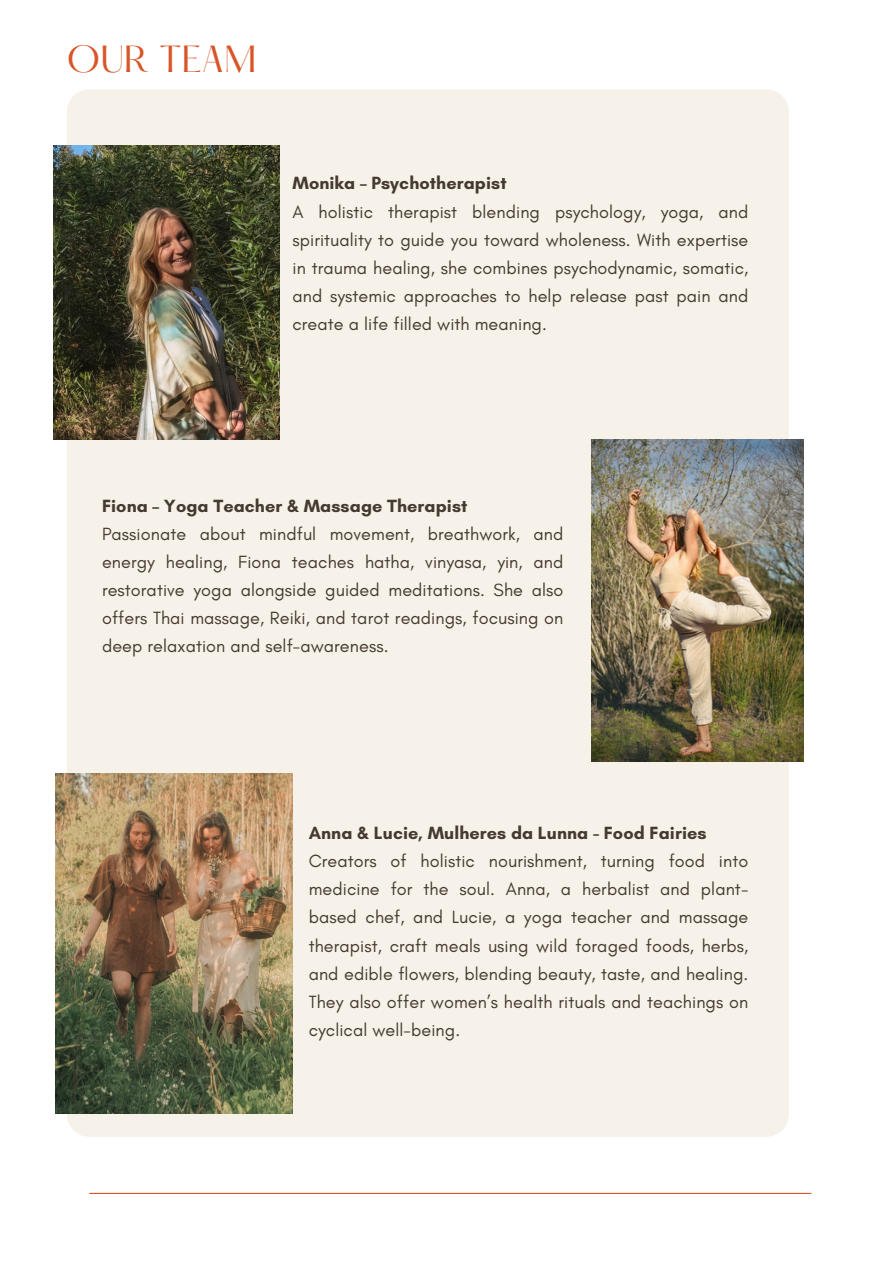
<style>
.page{position:relative;width:894px;height:1264px;background:#fff}
.page>*{position:absolute;margin:0;border:0;box-sizing:border-box;transform-origin:0 0}
.t1{font:33px "Hatton";letter-spacing:.01em;color:#d85528}
.t2{font:18px/28.2px "Glacial Indifference";letter-spacing:.005em;color:#443a31;text-align:justify}
.t3{font:700 18px "Glacial Indifference";letter-spacing:.005em;color:#443a31}
</style>
<div class="page">
<div style="left:67px;top:89px;width:721px;height:1047px;background:#f6f2ea;border-radius:22px"></div>
<hr style="left:89px;top:1192px;width:722px;height:1px;background:#d85528">
<img style="left:55px;top:773px;width:237px;height:340px">
<img style="left:591px;top:439px;width:212px;height:322px">
<img style="left:53px;top:145px;width:226px;height:294px">
<h1 class="t1" style="left:67px;top:44px;width:191px">OUR TEAM</h1>
<p class="t3" style="left:292px;top:172px;width:215px">Monika – Psychotherapist</p>
<p class="t2" style="left:292px;top:197px;width:457px">A holistic therapist blending psychology, yoga, and spirituality to guide you toward wholeness. With expertise in trauma healing, she combines psychodynamic, somatic, and systemic approaches to help release past pain and create a life filled with meaning.</p>
<p class="t3" style="left:102px;top:494px;width:367px">Fiona – Yoga Teacher &amp; Massage Therapist</p>
<p class="t2" style="left:102px;top:519px;width:463px">Passionate about mindful movement, breathwork, and energy healing, Fiona teaches hatha, vinyasa, yin, and restorative yoga alongside guided meditations. She also offers Thai massage, Reiki, and tarot readings, focusing on deep relaxation and self-awareness.</p>
<p class="t3" style="left:308px;top:822px;width:399px">Anna &amp; Lucie, Mulheres da Lunna - Food Fairies</p>
<p class="t2" style="left:308px;top:846px;width:441px">Creators of holistic nourishment, turning food into medicine for the soul. Anna, a herbalist and plant&shy;based chef, and Lucie, a yoga teacher and massage therapist, craft meals using wild foraged foods, herbs, and edible flowers, blending beauty, taste, and healing.<br>They also offer women’s health rituals and teachings on cyclical well-being.</p>
</div>
